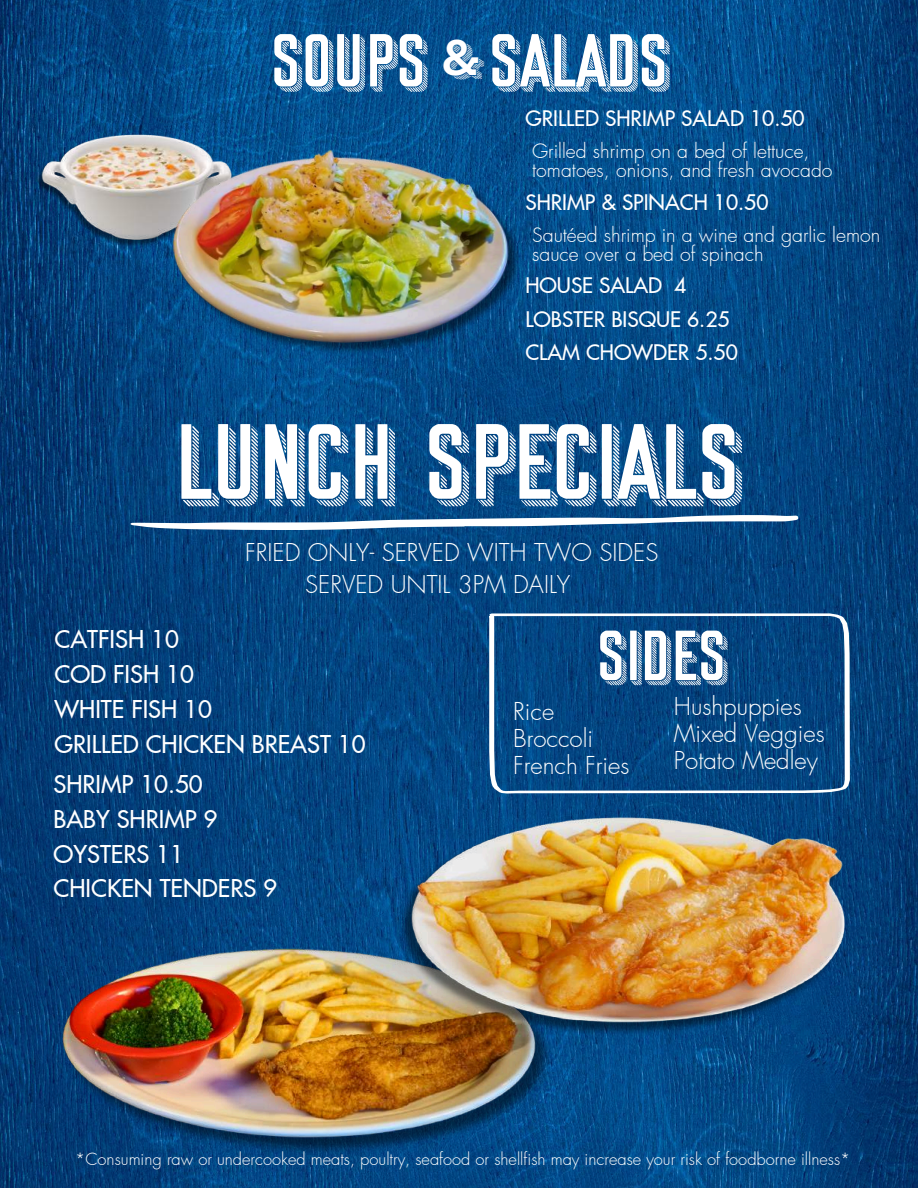
<style>
.page{position:relative;width:918px;height:1188px;background:#fff}
.page>*{position:absolute;margin:0;border:0;box-sizing:border-box;transform-origin:0 0}
.t1{font:117.6px "Sunset Boulevard";color:#fff}
.t2{font:82.5px "Sunset Boulevard";color:#fff}
.t3{font:78px "Sunset Boulevard";color:#fff}
.t4{font:49.35px "Trend Slab Four";color:#fff}
.t5{font:300 24px/27px "Futura LT Pro";color:#fff}
.t6{font:500 24px/34.8px "Futura LT Pro";color:#fff}
.t7{font:500 21px/33.6px "Futura LT Pro";color:#fff}
.t8{font:300 19.5px/19.2px "Futura LT Pro";color:#fff}
.t9{font:300 16.5px "Futura LT Pro";color:#fff}
</style>
<div class="page">
<img style="left:0;top:0;width:918px;height:1188px">
<img style="left:13px;top:114px;width:120px;height:155px">
<svg style="left:489px;top:613px;width:361px;height:127px;background:#0f4c85"></svg>
<img style="left:0;top:869px;width:597px;height:319px">
<svg style="left:130px;top:515px;width:668px;height:15px"></svg>
<img style="left:384px;top:740px;width:471px;height:314px">
<img style="left:133px;top:82px;width:438px;height:336px">
<h2 class="t2" style="left:272px;top:23px;width:400px">SOUPS SALADS</h2>
<h3 class="t4" style="left:439px;top:38px;width:45px">&amp;</h3>
<p class="t7" style="left:525px;top:102px;width:281px">GRILLED SHRIMP SALAD 10.50</p>
<p class="t8" style="left:532px;top:142px;width:302px">Grilled shrimp on a bed of lettuce, tomatoes, onions, and fresh avocado</p>
<p class="t7" style="left:525px;top:186px;width:245px">SHRIMP &amp; SPINACH 10.50</p>
<p class="t8" style="left:532px;top:226px;width:350px">Sautéed shrimp in a wine and garlic lemon sauce over a bed of spinach</p>
<p class="t7" style="left:525px;top:270px;width:162px">HOUSE SALAD 4</p>
<p class="t7" style="left:525px;top:303px;width:214px">LOBSTER BISQUE 6.25<br>CLAM CHOWDER 5.50</p>
<h1 class="t1" style="left:175px;top:408px;width:569px">LUNCH SPECIALS</h1>
<p class="t5" style="left:245px;top:540px;width:415px">FRIED ONLY- SERVED WITH TWO SIDES</p>
<p class="t5" style="left:305px;top:571px;width:267px">SERVED UNTIL 3PM DAILY</p>
<p class="t6" style="left:55px;top:623px;width:313px">CATFISH 10<br>COD FISH 10<br>WHITE FISH 10<br>GRILLED CHICKEN BREAST 10</p>
<p class="t6" style="left:54px;top:768px;width:225px">SHRIMP 10.50<br>BABY SHRIMP 9<br>OYSTERS 11<br>CHICKEN TENDERS 9</p>
<h3 class="t3" style="left:598px;top:620px;width:132px">SIDES</h3>
<p class="t5" style="left:513px;top:699px;width:118px">Rice<br>Broccoli<br>French Fries</p>
<p class="t5" style="left:674px;top:693px;width:152px">Hushpuppies<br>Mixed Veggies<br>Potato Medley</p>
<p class="t9" style="left:75px;top:1151px;width:777px">*Consuming raw or undercooked meats, poultry, seafood or shellfish may increase your risk of foodborne illness*</p>
</div>
